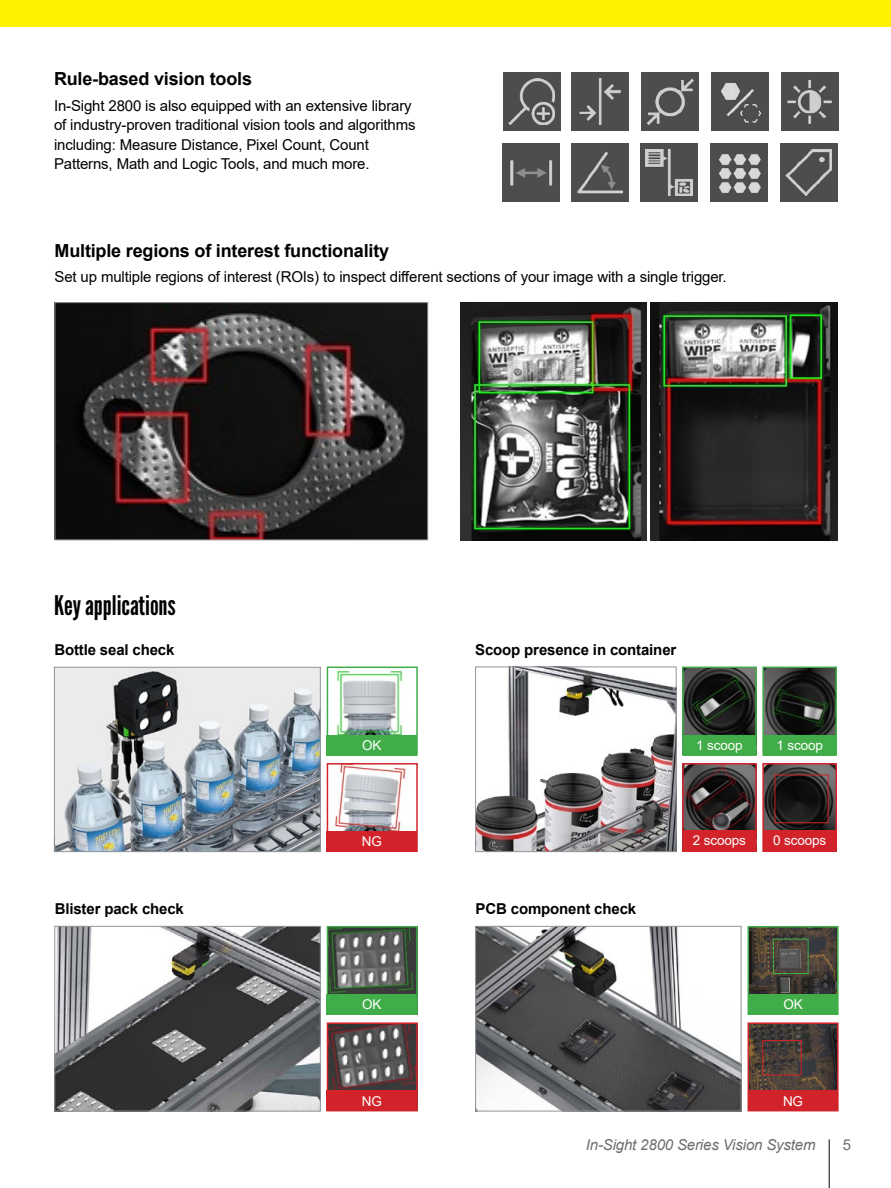
<style>
.page{position:relative;width:891px;height:1188px;background:#fff}
.page>*{position:absolute;margin:0;border:0;box-sizing:border-box;transform-origin:0 0}
.t1{font:27px "League Gothic";color:#000}
.t2{font:700 18px "Arial";letter-spacing:-.01em;color:#000}
.t3{font:15px/19.5px "Arial";letter-spacing:-.01em;color:#000}
.t4{font:700 15px "Arial";letter-spacing:-.01em;color:#000}
.t5{font:italic 15px "Arial";letter-spacing:-.01em;color:#6d6e71}
.t6{font:15px "Arial";color:#6d6e71}
.t7{font:13.5px "Arial";letter-spacing:-.01em;color:#fff}
</style>
<div class="page">
<img style="left:57px;top:304px;width:369px;height:234px">
<div style="left:55px;top:302px;width:373px;height:238px;border:1px solid #939598"></div>
<img style="left:460px;top:302px;width:187px;height:238px">
<img style="left:651px;top:302px;width:186px;height:238px">
<img style="left:56px;top:669px;width:263px;height:181px">
<div style="left:54px;top:667px;width:267px;height:185px;border:1px solid #939598"></div>
<img style="left:477px;top:669px;width:198px;height:181px">
<div style="left:475px;top:667px;width:202px;height:185px;border:1px solid #939598"></div>
<img style="left:336px;top:670px;width:67px;height:65px">
<div style="left:327px;top:667px;width:91px;height:89px;border:2px solid #41ad49"></div>
<img style="left:334px;top:766px;width:72px;height:65px">
<div style="left:327px;top:763px;width:91px;height:89px;border:2px solid #d2232a"></div>
<div style="left:327px;top:735px;width:90px;height:21px;background:#41ad49"></div>
<div style="left:327px;top:831px;width:90px;height:21px;background:#d2232a"></div>
<img style="left:685px;top:670px;width:69px;height:65px">
<div style="left:682px;top:667px;width:75px;height:89px;border:2px solid #41ad49"></div>
<img style="left:685px;top:766px;width:69px;height:64px">
<div style="left:682px;top:763px;width:75px;height:89px;border:2px solid #d2232a"></div>
<div style="left:683px;top:735px;width:73px;height:21px;background:#41ad49"></div>
<div style="left:683px;top:830px;width:73px;height:21px;background:#d2232a"></div>
<img style="left:765px;top:670px;width:69px;height:65px">
<div style="left:762px;top:667px;width:75px;height:89px;border:2px solid #41ad49"></div>
<img style="left:765px;top:766px;width:69px;height:64px">
<div style="left:762px;top:763px;width:75px;height:89px;border:2px solid #d2232a"></div>
<div style="left:763px;top:735px;width:73px;height:21px;background:#41ad49"></div>
<div style="left:763px;top:830px;width:73px;height:21px;background:#d2232a"></div>
<div style="left:775px;top:775px;width:54px;height:48px;border:1px solid #d2232a"></div>
<img style="left:56px;top:928px;width:263px;height:181px">
<div style="left:54px;top:926px;width:267px;height:185px;border:1px solid #939598"></div>
<img style="left:330px;top:929px;width:85px;height:65px">
<div style="left:327px;top:926px;width:91px;height:89px;border:2px solid #41ad49"></div>
<img style="left:330px;top:1025px;width:85px;height:65px">
<div style="left:327px;top:1022px;width:91px;height:89px;border:2px solid #d2232a"></div>
<div style="left:327px;top:994px;width:90px;height:21px;background:#41ad49"></div>
<div style="left:327px;top:1090px;width:90px;height:21px;background:#d2232a"></div>
<img style="left:477px;top:928px;width:263px;height:181px">
<div style="left:475px;top:926px;width:267px;height:185px;border:1px solid #939598"></div>
<img style="left:751px;top:929px;width:85px;height:65px">
<div style="left:748px;top:926px;width:91px;height:89px;border:2px solid #41ad49"></div>
<img style="left:751px;top:1025px;width:85px;height:65px">
<div style="left:748px;top:1022px;width:91px;height:89px;border:2px solid #d2232a"></div>
<div style="left:748px;top:994px;width:90px;height:21px;background:#41ad49"></div>
<div style="left:748px;top:1090px;width:90px;height:21px;background:#d2232a"></div>
<div style="left:773px;top:939px;width:35px;height:35px;border:1px solid #41ad49"></div>
<div style="left:762px;top:1040px;width:40px;height:35px;border:1px solid #d2232a"></div>
<div style="left:503px;top:72px;width:58px;height:59px;background:#4d4d4f"></div>
<img style="left:509px;top:78px;width:46px;height:47px">
<div style="left:572px;top:72px;width:57px;height:59px;background:#4d4d4f"></div>
<img style="left:579px;top:78px;width:42px;height:47px">
<div style="left:642px;top:72px;width:57px;height:59px;background:#4d4d4f"></div>
<img style="left:647px;top:78px;width:46px;height:47px">
<div style="left:711px;top:72px;width:58px;height:59px;background:#4d4d4f"></div>
<img style="left:721px;top:83px;width:41px;height:40px">
<div style="left:780px;top:143px;width:58px;height:59px;background:#4d4d4f"></div>
<img style="left:786px;top:149px;width:46px;height:46px">
<div style="left:503px;top:143px;width:57px;height:59px;background:#4d4d4f"></div>
<img style="left:510px;top:160px;width:43px;height:26px">
<div style="left:571px;top:143px;width:57px;height:59px;background:#4d4d4f"></div>
<img style="left:577px;top:151px;width:45px;height:43px">
<div style="left:781px;top:72px;width:58px;height:59px;background:#4d4d4f"></div>
<img style="left:787px;top:80px;width:45px;height:44px">
<div style="left:641px;top:143px;width:57px;height:59px;background:#4d4d4f"></div>
<img style="left:646px;top:149px;width:46px;height:46px">
<div style="left:711px;top:143px;width:57px;height:59px;background:#4d4d4f"></div>
<img style="left:718px;top:154px;width:43px;height:39px">
<hr style="left:829px;top:1139px;width:1px;height:49px;background:#000">
<div style="left:0;top:0;width:891px;height:27px;background:#fff200"></div>
<p class="t2" style="left:54px;top:66px;width:200px">Rule-based vision tools</p>
<p class="t3" style="left:54px;top:95px;width:363px">In-Sight 2800 is also equipped with an extensive library of industry-proven traditional vision tools and algorithms including: Measure Distance, Pixel Count, Count Patterns, Math and Logic Tools, and much more.</p>
<p class="t2" style="left:55px;top:238px;width:336px">Multiple regions of interest functionality</p>
<p class="t3" style="left:55px;top:267px;width:674px">Set up multiple regions of interest (ROIs) to inspect different sections of your image with a single trigger.</p>
<h1 class="t1" style="left:54px;top:589px;width:123px">Key applications</h1>
<p class="t4" style="left:54px;top:640px;width:122px">Bottle seal check</p>
<p class="t4" style="left:475px;top:639px;width:203px">Scoop presence in container</p>
<p class="t7" style="left:362px;top:736px;width:21px">OK</p>
<p class="t7" style="left:696px;top:736px;width:48px">1 scoop</p>
<p class="t7" style="left:777px;top:736px;width:48px">1 scoop</p>
<p class="t4" style="left:55px;top:899px;width:131px">Blister pack check</p>
<p class="t7" style="left:362px;top:832px;width:22px">NG</p>
<p class="t7" style="left:362px;top:995px;width:21px">OK</p>
<p class="t4" style="left:476px;top:899px;width:162px">PCB component check</p>
<p class="t7" style="left:693px;top:831px;width:55px">2 scoops</p>
<p class="t7" style="left:773px;top:831px;width:55px">0 scoops</p>
<p class="t7" style="left:783px;top:995px;width:21px">OK</p>
<p class="t7" style="left:362px;top:1092px;width:22px">NG</p>
<p class="t7" style="left:783px;top:1092px;width:22px">NG</p>
<p class="t5" style="left:586px;top:1135px;width:231px">In-Sight 2800 Series Vision System</p>
<p class="t6" style="left:843px;top:1135px;width:10px">5</p>
</div>
